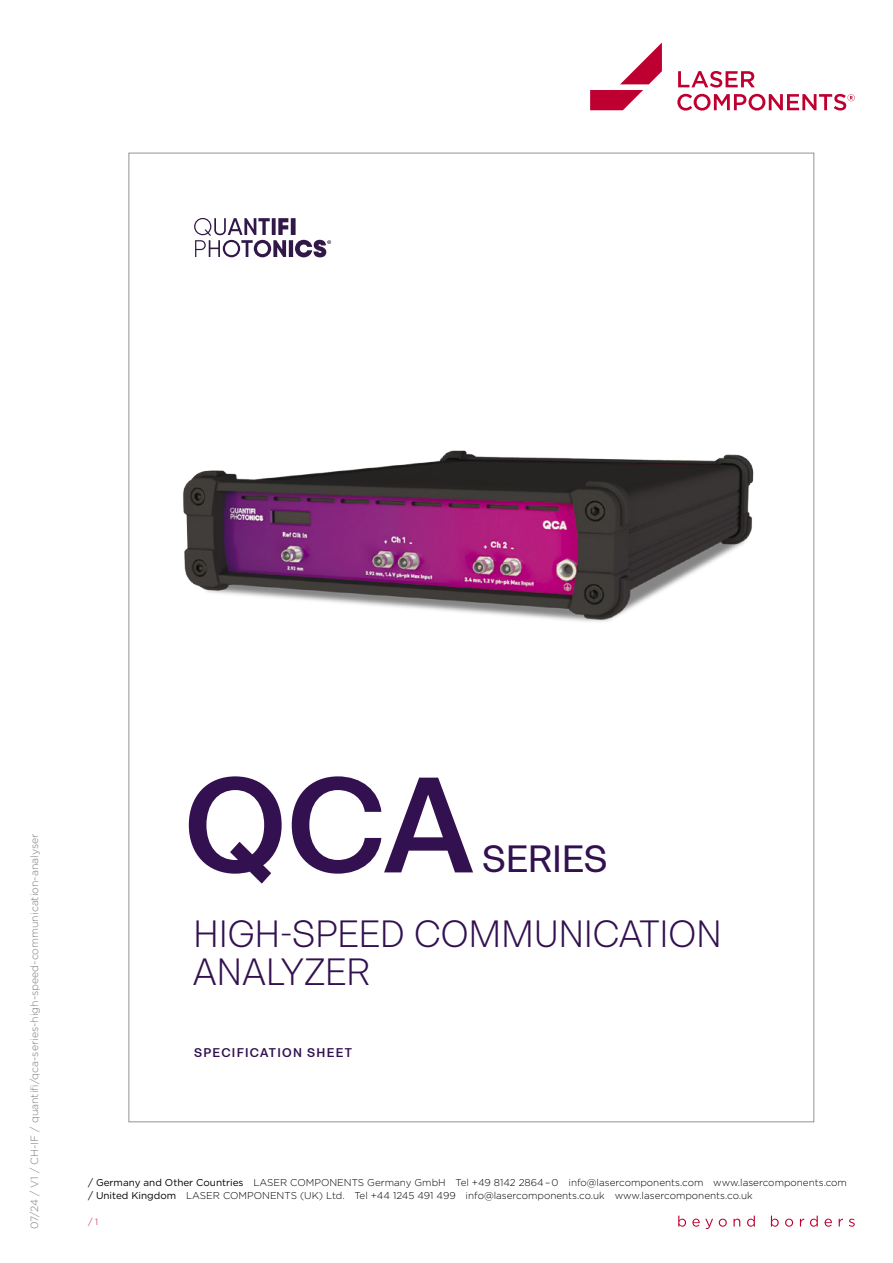
<style>
.page{position:relative;width:893px;height:1263px;background:#fff}
.page>*{position:absolute;margin:0;border:0;box-sizing:border-box;transform-origin:0 0}
.t1{font:700 123.15px "Bw Nista Geometric";color:#331150}
.t2{font:300 34.5px/38px "Bw Nista Geometric";letter-spacing:-.005em;color:#331150}
.t3{font:500 34.5px "Bw Nista Geometric";letter-spacing:-.01em;color:#331150}
.t4{font:700 11.55px "Bw Nista Geometric";letter-spacing:.11em;color:#331150}
.t5{font:300 10.5px "Gotham";color:#7c7c7c}
.t6{font:300 9.9px/13.5px "Gotham";color:#000}
.t7{font:300 9px "Gotham";color:#be0030}
.s1{font-weight:400}
</style>
<div class="page">
<svg style="left:677px;top:71px;width:178px;height:40px"></svg>
<svg style="left:590px;top:43px;width:72px;height:67px"></svg>
<svg style="left:678px;top:1215px;width:177px;height:14px"></svg>
<svg style="left:194px;top:218px;width:137px;height:39px"></svg>
<img style="left:183px;top:450px;width:571px;height:172px">
<p class="t5" style="left:28px;top:1229px;width:397px;rotate:-90deg">07/24 / V1 / CH-IF / quantifi/qca-series-high-speed-communication-analyser</p>
<h1 class="t1" style="left:184px;top:742px;width:291px">QCA</h1>
<h2 class="t2" style="left:193px;top:914px;width:530px">HIGH-SPEED COMMUNICATION<br>ANALYZER</h2>
<h2 class="t3" style="left:482px;top:836px;width:127px">SERIES</h2>
<p class="t4" style="left:194px;top:1044px;width:159px">SPECIFICATION SHEET</p>
<p class="t6" style="left:88px;top:1175px;width:760px"><span class="s1">/ Germany and Other Countries</span> LASER COMPONENTS Germany GmbH Tel +49 8142 2864 – 0 info@lasercomponents.com www.lasercomponents.com <span class="s1">/ United Kingdom</span> LASER COMPONENTS (UK) Ltd. Tel +44 1245 491 499 info@lasercomponents.co.uk www.lasercomponents.co.uk</p>
<p class="t7" style="left:88px;top:1216px;width:12px">/ 1</p>
</div>
